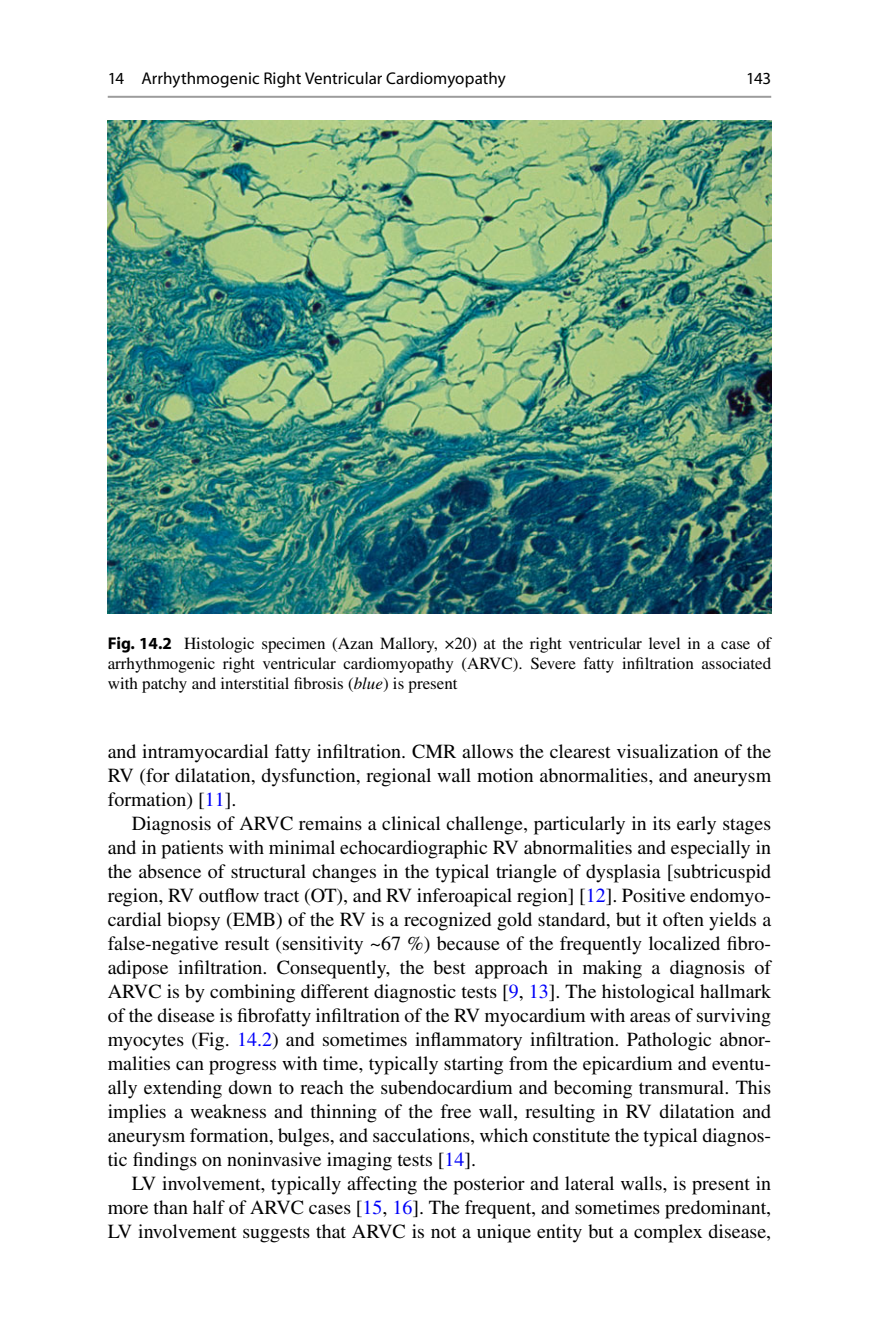
<style>
.page{position:relative;width:879px;height:1333px;background:#fff}
.page>*{position:absolute;margin:0;border:0;box-sizing:border-box;transform-origin:0 0}
.t1{font:20px/24px "Times";color:#000;text-align:justify}
.t2{font:17px/20px "Times";color:#000;text-align:justify}
.t3{font:17px "Myriad";color:#000}
.s1{font-family:"Myriad";font-weight:700}
.s2{font-style:italic}
.s3{color:#0000fa}
</style>
<div class="page">
<img style="left:108px;top:121px;width:663px;height:492px">
<hr style="left:108px;top:96px;width:663px;height:2px;background:#9c9c9c">
<p class="t3" style="left:108px;top:72px;width:400px">14 Arrhythmogenic Right Ventricular Cardiomyopathy</p>
<p class="t3" style="left:746px;top:72px;width:27px">143</p>
<p class="t2" style="left:108px;top:635px;width:665px"><span class="s1">Fig. 14.2</span> Histologic specimen (Azan Mallory, ×20) at the right ventricular level in a case of arrhythmogenic right ventricular cardiomyopathy (ARVC). Severe fatty infiltration associated with patchy and interstitial fibrosis ( <span class="s2">blue</span> ) is present</p>
<p class="t1" style="left:108px;top:741px;width:665px">and intramyocardial fatty infiltration. CMR allows the clearest visualization of the RV (for dilatation, dysfunction, regional wall motion abnormalities, and aneurysm formation) [ <span class="s3">11</span> ].</p>
<p class="t1" style="left:108px;top:813px;width:665px;text-indent:24px">Diagnosis of ARVC remains a clinical challenge, particularly in its early stages and in patients with minimal echocardiographic RV abnormalities and especially in the absence of structural changes in the typical triangle of dysplasia [subtricuspid region, RV outflow tract (OT), and RV inferoapical region] [ <span class="s3">12</span> ]. Positive endomyo&shy;cardial biopsy (EMB) of the RV is a recognized gold standard, but it often yields a false-negative result (sensitivity ~67 %) because of the frequently localized fibro&shy;adipose infiltration. Consequently, the best approach in making a diagnosis of ARVC is by combining different diagnostic tests [ <span class="s3">9</span> , <span class="s3">13</span> ]. The histological hallmark of the disease is fibrofatty infiltration of the RV myocardium with areas of surviving myocytes (Fig. <span class="s3">14.2</span> ) and sometimes inflammatory infiltration. Pathologic abnor&shy;malities can progress with time, typically starting from the epicardium and eventu&shy;ally extending down to reach the subendocardium and becoming transmural. This implies a weakness and thinning of the free wall, resulting in RV dilatation and aneurysm formation, bulges, and sacculations, which constitute the typical diagnos&shy;tic findings on noninvasive imaging tests [ <span class="s3">14</span> ].</p>
<p class="t1" style="left:108px;top:1173px;width:665px;text-indent:24px">LV involvement, typically affecting the posterior and lateral walls, is present in more than half of ARVC cases [ <span class="s3">15</span> , <span class="s3">16</span> ]. The frequent, and sometimes predominant, LV involvement suggests that ARVC is not a unique entity but a complex disease,</p>
</div>
